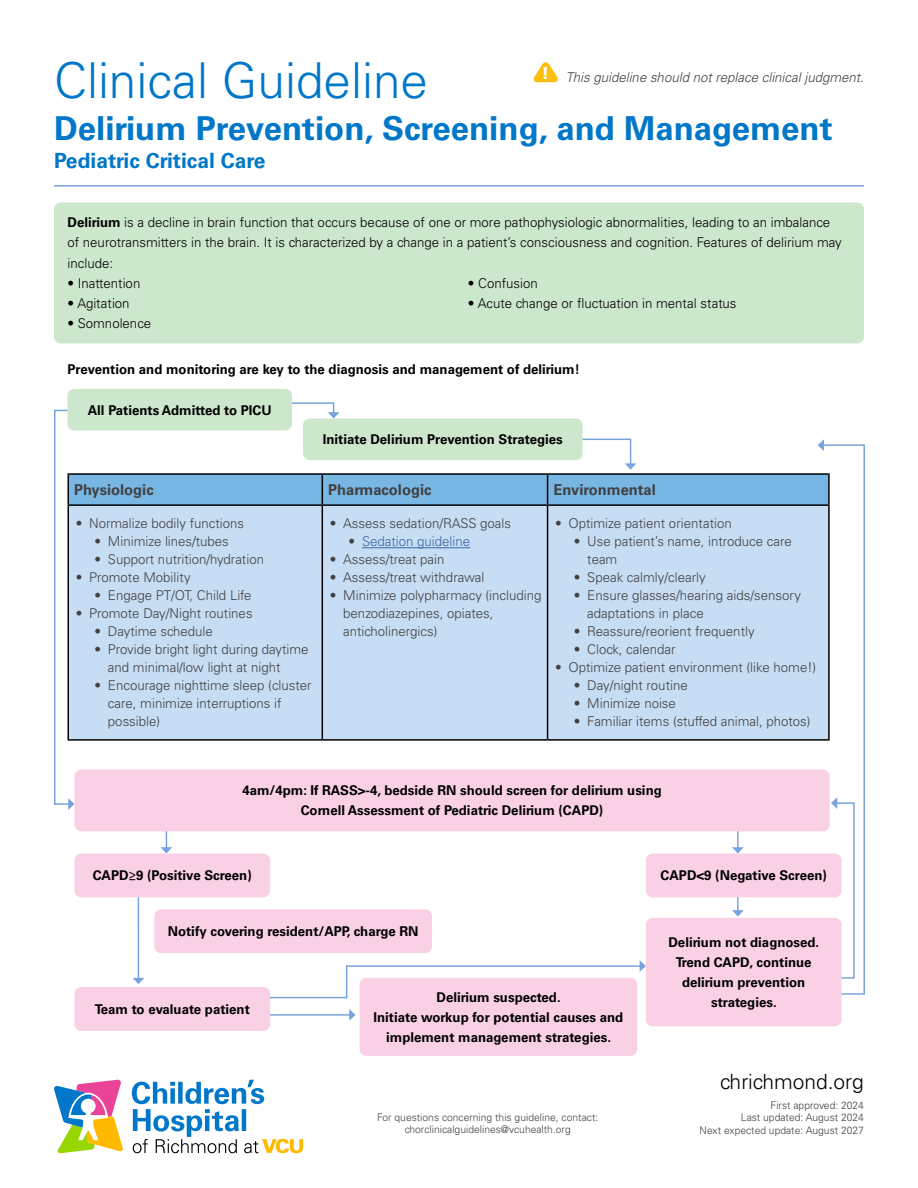
<style>
.page{position:relative;width:918px;height:1188px;background:#fff}
.page>*{position:absolute;margin:0;border:0;box-sizing:border-box;transform-origin:0 0}
.t1{font:300 49.5px "Univers LT Std";color:#0077c8}
.t2{font:700 33px "Univers LT Std";color:#0077c8}
.t3{font:700 21px "Univers LT Std";color:#0077c8}
.t4{font:300 21px "Univers LT Std";color:#000}
.t5{font:700 15px "Univers LT Std";color:#414042}
.t6{font:300 13.5px/18px "Univers LT Std";color:#414042}
.t7{font:700 13.5px/20.2px "Univers LT Std";color:#000;text-align:center}
.t8{font:300 13.5px/20.2px "Univers LT Std";color:#000}
.t9{font:italic 300 13.5px "Univers LT Std";color:#414042}
.t10{font:300 13.5px "Univers LT Std";color:#3a68a5}
.t11{font:300 10.5px/12.6px "Univers LT Std";color:#414042;text-align:center}
.s1{font-weight:700}
.s2{color:#414042}
</style>
<div class="page">
<hr style="left:257px;top:1014px;width:93px;height:2px;background:#79a3dc">
<svg style="left:349px;top:1009px;width:7px;height:12px"></svg>
<div style="left:54px;top:202px;width:810px;height:141px;background:#cce7cc;border-radius:7px"></div>
<div style="left:75px;top:987px;width:195px;height:44px;background:#fad0e5;border-radius:7px"></div>
<div style="left:646px;top:918px;width:195px;height:108px;background:#fad0e5;border-radius:7px"></div>
<div style="left:360px;top:978px;width:277px;height:78px;background:#fad0e5;border-radius:7px"></div>
<svg style="left:54px;top:1080px;width:69px;height:73px"></svg>
<svg style="left:132px;top:1080px;width:171px;height:73px"></svg>
<hr style="left:54px;top:185px;width:810px;height:2px;background:#79a3dc">
<svg style="left:533px;top:62px;width:25px;height:20px"></svg>
<div style="left:68px;top:389px;width:224px;height:41px;background:#cce7cc;border-radius:7px"></div>
<svg style="left:54px;top:402px;width:811px;height:597px"></svg>
<h1 class="t1" style="left:54px;top:51px;width:376px">Clinical Guideline</h1>
<h2 class="t2" style="left:54px;top:109px;width:780px">Delirium Prevention, Screening, and Management</h2>
<h3 class="t3" style="left:54px;top:149px;width:213px">Pediatric Critical Care</h3>
<p class="t9" style="left:542px;top:69px;width:324px"><sup>!</sup> This guideline should not replace clinical judgment.</p>
<p class="t8" style="left:68px;top:212px;width:776px"><span class="s1">Delirium</span> is a decline in brain function that occurs because of one or more pathophysiologic abnormalities, leading to an imbalance of neurotransmitters in the brain. It is characterized by a change in a patient’s consciousness and cognition. Features of delirium may include:</p>
<p class="t8" style="left:68px;top:273px;width:74px">• Inattention</p>
<p class="t8" style="left:68px;top:293px;width:64px">• Agitation</p>
<p class="t8" style="left:68px;top:314px;width:85px">• Somnolence</p>
<p class="t8" style="left:468px;top:273px;width:71px">• Confusion</p>
<p class="t8" style="left:468px;top:293px;width:270px">• Acute change or fluctuation in mental status</p>
<p class="t7" style="left:68px;top:359px;width:514px">Prevention and monitoring are key to the diagnosis and management of delirium!</p>
<p class="t7" style="left:88px;top:400px;width:186px">All Patients Admitted to PICU</p>
<p class="t7" style="left:323px;top:429px;width:241px">Initiate Delirium Prevention Strategies</p>
<p class="t5" style="left:74px;top:481px;width:81px">Physiologic</p>
<p class="t5" style="left:328px;top:481px;width:105px">Pharmacologic</p>
<p class="t5" style="left:554px;top:481px;width:104px">Environmental</p>
<p class="t6" style="left:76px;top:515px;width:170px">• Normalize bodily functions</p>
<p class="t6" style="left:94px;top:533px;width:136px">• Minimize lines/tubes</p>
<p class="t6" style="left:94px;top:551px;width:171px">• Support nutrition/hydration</p>
<p class="t6" style="left:76px;top:569px;width:116px">• Promote Mobility</p>
<p class="t6" style="left:94px;top:587px;width:159px">• Engage PT/OT, Child Life</p>
<p class="t6" style="left:76px;top:605px;width:178px">• Promote Day/Night routines</p>
<p class="t6" style="left:94px;top:623px;width:120px">• Daytime schedule</p>
<p class="t6" style="left:108px;top:641px;width:202px;text-indent:-13px">• Provide bright light during daytime and minimal/low light at night</p>
<p class="t6" style="left:108px;top:677px;width:205px;text-indent:-13px">• Encourage nighttime sleep (cluster care, minimize interruptions if possible)</p>
<p class="t6" style="left:555px;top:515px;width:178px">• Optimize patient orientation</p>
<p class="t6" style="left:587px;top:533px;width:206px;text-indent:-13px">• Use patient’s name, introduce care team</p>
<p class="t6" style="left:574px;top:569px;width:133px">• Speak calmly/clearly</p>
<p class="t6" style="left:587px;top:587px;width:215px;text-indent:-13px">• Ensure glasses/hearing aids/sensory adaptations in place</p>
<p class="t6" style="left:574px;top:623px;width:182px">• Reassure/reorient frequently</p>
<p class="t6" style="left:574px;top:641px;width:103px">• Clock, calendar</p>
<p class="t6" style="left:555px;top:659px;width:263px">• Optimize patient environment (like home!)</p>
<p class="t6" style="left:574px;top:677px;width:115px">• Day/night routine</p>
<p class="t6" style="left:574px;top:695px;width:104px">• Minimize noise</p>
<p class="t6" style="left:574px;top:713px;width:238px">• Familiar items (stuffed animal, photos)</p>
<p class="t6" style="left:330px;top:515px;width:183px">• Assess sedation/RASS goals</p>
<p class="t10" style="left:349px;top:533px;width:123px"><span class="s2">•</span> Sedation guideline</p>
<p class="t6" style="left:330px;top:551px;width:116px">• Assess/treat pain</p>
<p class="t6" style="left:330px;top:569px;width:156px">• Assess/treat withdrawal</p>
<p class="t6" style="left:343px;top:587px;width:200px;text-indent:-13px">• Minimize polypharmacy (including benzodiazepines, opiates, anticholinergics)</p>
<p class="t7" style="left:242px;top:780px;width:421px">4am/4pm: If RASS&gt;-4, bedside RN should screen for delirium using<br>Cornell Assessment of Pediatric Delirium (CAPD)</p>
<p class="t7" style="left:93px;top:865px;width:160px">CAPD≥9 (Positive Screen)</p>
<p class="t7" style="left:168px;top:921px;width:252px">Notify covering resident/APP, charge RN</p>
<p class="t7" style="left:95px;top:999px;width:157px">Team to evaluate patient</p>
<p class="t7" style="left:374px;top:987px;width:251px">Delirium suspected.<br>Initiate workup for potential causes and implement management strategies.</p>
<p class="t11" style="left:377px;top:1111px;width:223px">For questions concerning this guideline, contact: chorclinicalguidelines@vcuhealth.org</p>
<p class="t7" style="left:661px;top:865px;width:168px">CAPD&lt;9 (Negative Screen)</p>
<p class="t7" style="left:668px;top:932px;width:152px">Delirium not diagnosed.<br>Trend CAPD, continue delirium prevention strategies.</p>
<h3 class="t4" style="left:720px;top:1069px;width:145px">chrichmond.org</h3>
<p class="t11" style="left:700px;top:1099px;width:166px;text-align:right">First approved: 2024<br>Last updated: August 2024<br>Next expected update: August 2027</p>
</div>
